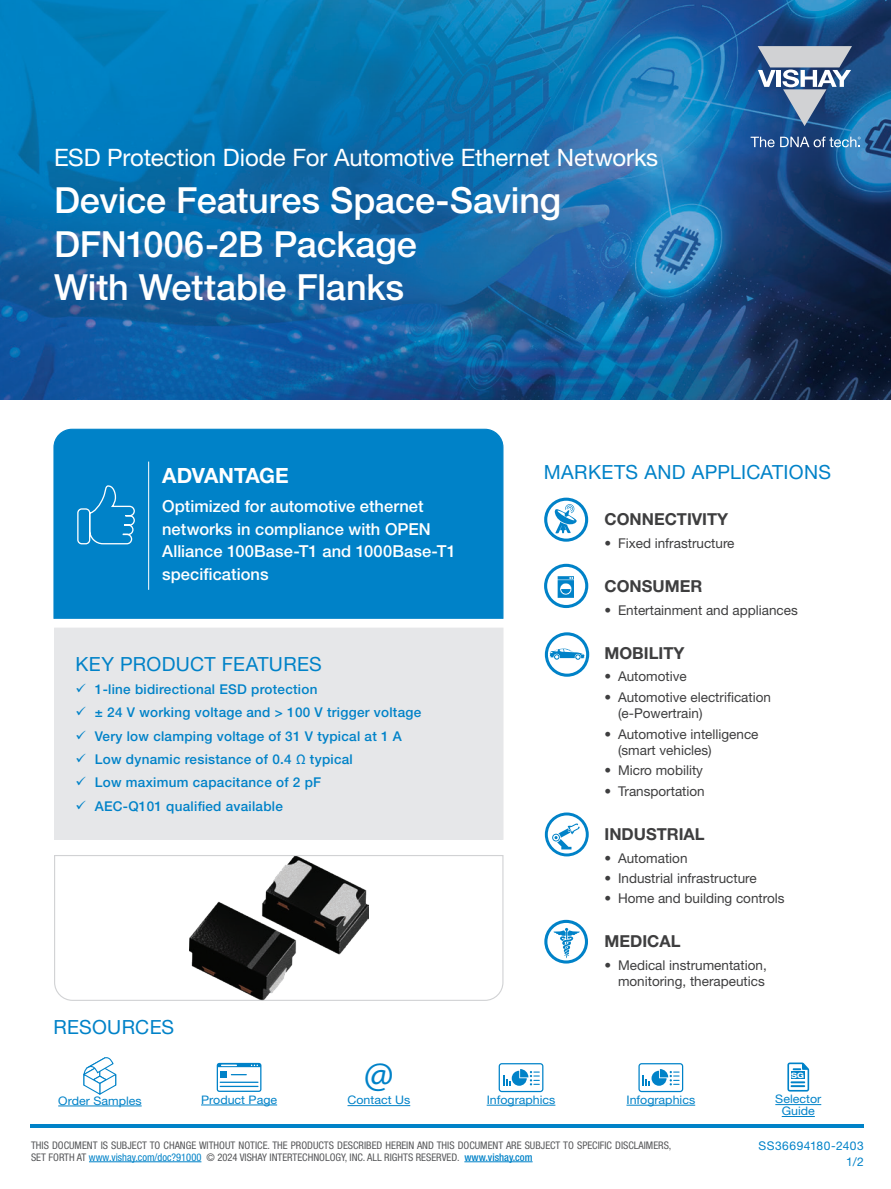
<style>
.page{position:relative;width:891px;height:1189px;background:#fff}
.page>*{position:absolute;margin:0;border:0;box-sizing:border-box;transform-origin:0 0}
.t1{font:39.9px "Myriad Pro";color:#0082c8}
.t2{font:500 36px/43.2px "Helvetica Neue LT Std";letter-spacing:-.005em;color:#fff}
.t3{font:24px "Helvetica Neue LT Std";letter-spacing:-.005em;color:#fff}
.t4{font:700 21px "Helvetica Neue LT Std";letter-spacing:-.01em;color:#fff}
.t5{font:19.5px "Helvetica Neue LT Std";letter-spacing:.015em;color:#0082c8}
.t6{font:500 16.5px/22.5px "Helvetica Neue LT Std";letter-spacing:.005em;color:#fff}
.t7{font:700 16.5px "Helvetica Neue LT Std";color:#3e3e3f}
.t8{font:13.5px/16.5px "Helvetica Neue LT Std";color:#3e3e3f}
.t9{font:500 13.5px/23.2px "Helvetica Neue LT Std";letter-spacing:.02em;color:#0082c8}
.t10{font:12px "Helvetica Neue LT Std";letter-spacing:.04em;color:#0082c8}
.t11{font:11.7px/11.9px "Helvetica Neue LT Std";color:#0082c8;text-align:center;scale:1.06 1}
.t12{font:condensed 10.5px/12px "Helvetica Neue LT Std";color:#57585a}
.t13{font:700 expanded 7.35px "Helvetica Neue LT Std";color:#fff}
.s1{color:#0082c8}
.s2{font-weight:500;color:#0082c8}
</style>
<div class="page">
<hr style="left:89px;top:1161px;width:112px;height:1px;background:#0082c8">
<hr style="left:464px;top:1161px;width:69px;height:1px;background:#0082c8">
<hr style="left:30px;top:1124px;width:834px;height:3px;background:#0082c8">
<img style="left:0;top:0;width:891px;height:400px">
<svg style="left:758px;top:46px;width:94px;height:80px;background:#708bac"></svg>
<svg style="left:751px;top:136px;width:110px;height:11px"></svg>
<div style="left:55px;top:628px;width:448px;height:211px;background:#e6e7e9"></div>
<div style="left:54px;top:627px;width:450px;height:212px;border:1px solid #e6e7e9"></div>
<div style="left:53px;top:428px;width:451px;height:191px;background:#0082c8"></div>
<svg style="left:77px;top:485px;width:58px;height:59px;background:#1a8fcd"></svg>
<hr style="left:148px;top:461px;width:1px;height:128px;background:#fff">
<svg style="left:54px;top:855px;width:450px;height:146px"></svg>
<svg style="left:545px;top:632px;width:44px;height:44px"></svg>
<svg style="left:545px;top:812px;width:44px;height:44px"></svg>
<hr style="left:348px;top:1104px;width:62px;height:1px;background:#0082c8">
<hr style="left:201px;top:1104px;width:76px;height:1px;background:#0082c8">
<svg style="left:217px;top:1062px;width:44px;height:29px"></svg>
<hr style="left:487px;top:1104px;width:68px;height:1px;background:#0082c8">
<svg style="left:499px;top:1063px;width:44px;height:28px"></svg>
<hr style="left:626px;top:1104px;width:69px;height:1px;background:#0082c8">
<svg style="left:638px;top:1063px;width:45px;height:28px"></svg>
<hr style="left:58px;top:1105px;width:84px;height:1px;background:#0082c8">
<svg style="left:83px;top:1057px;width:34px;height:38px"></svg>
<svg style="left:544px;top:497px;width:44px;height:44px"></svg>
<svg style="left:544px;top:919px;width:44px;height:44px"></svg>
<svg style="left:544px;top:563px;width:44px;height:45px"></svg>
<hr style="left:775px;top:1103px;width:46px;height:1px;background:#0082c8">
<hr style="left:782px;top:1115px;width:33px;height:1px;background:#0082c8">
<svg style="left:787px;top:1062px;width:22px;height:29px"></svg>
<div style="left:791px;top:1071px;width:13px;height:7px;background:#0082c8"></div>
<h3 class="t3" style="left:54px;top:143px;width:606px">ESD Protection Diode For Automotive Ethernet Networks</h3>
<h2 class="t2" style="left:54px;top:178px;width:509px">Device Features Space-Saving<br>DFN1006-2B Package<br>With Wettable Flanks</h2>
<h3 class="t4" style="left:162px;top:462px;width:128px">ADVANTAGE</h3>
<p class="t6" style="left:162px;top:494px;width:295px">Optimized for automotive ethernet networks in compliance with OPEN<br>Alliance 100Base-T1 and 1000Base-T1 specifications</p>
<h3 class="t5" style="left:75px;top:652px;width:248px">KEY PRODUCT FEATURES</h3>
<p class="t9" style="left:95px;top:677px;width:328px">1-line bidirectional ESD protection<br>± 24 V working voltage and &gt; 100 V trigger voltage Very low clamping voltage of 31 V typical at 1 A Low dynamic resistance of 0.4 Ω typical<br>Low maximum capacitance of 2 pF<br>AEC-Q101 qualified available</p>
<h3 class="t5" style="left:54px;top:1014px;width:122px">RESOURCES</h3>
<h1 class="t1" style="left:364px;top:1049px;width:31px">@</h1>
<h3 class="t5" style="left:544px;top:460px;width:289px">MARKETS AND APPLICATIONS</h3>
<p class="t7" style="left:605px;top:509px;width:125px">CONNECTIVITY</p>
<p class="t8" style="left:605px;top:534px;width:132px">• Fixed infrastructure</p>
<p class="t7" style="left:605px;top:576px;width:99px">CONSUMER</p>
<p class="t8" style="left:605px;top:601px;width:195px">• Entertainment and appliances</p>
<p class="t7" style="left:605px;top:642px;width:82px">MOBILITY</p>
<p class="t8" style="left:605px;top:668px;width:84px">• Automotive</p>
<p class="t8" style="left:618px;top:688px;width:155px;text-indent:-14px">• Automotive electrification (e-Powertrain)</p>
<p class="t8" style="left:618px;top:725px;width:142px;text-indent:-14px">• Automotive intelligence (smart vehicles)</p>
<p class="t8" style="left:605px;top:761px;width:100px">• Micro mobility</p>
<p class="t8" style="left:605px;top:782px;width:102px">• Transportation</p>
<p class="t7" style="left:605px;top:823px;width:102px">INDUSTRIAL</p>
<p class="t8" style="left:605px;top:849px;width:85px">• Automation</p>
<p class="t8" style="left:605px;top:869px;width:154px">• Industrial infrastructure</p>
<p class="t8" style="left:605px;top:889px;width:182px">• Home and building controls</p>
<p class="t7" style="left:605px;top:931px;width:78px">MEDICAL</p>
<p class="t8" style="left:605px;top:956px;width:164px;text-align:right">• Medical instrumentation, monitoring, therapeutics</p>
<p class="t13" style="left:791px;top:1070px;width:14px">SG</p>
<p class="t11" style="left:58px;top:1094px;width:80px">Order Samples</p>
<p class="t11" style="left:201px;top:1093px;width:73px">Product Page</p>
<p class="t11" style="left:487px;top:1093px;width:66px">Infographics</p>
<p class="t11" style="left:626px;top:1093px;width:66px">Infographics</p>
<p class="t11" style="left:775px;top:1092px;width:45px">Selector<br>Guide</p>
<p class="t11" style="left:348px;top:1093px;width:61px">Contact Us</p>
<p class="t12" style="left:31px;top:1138px;width:642px">THIS DOCUMENT IS SUBJECT TO CHANGE WITHOUT NOTICE. THE PRODUCTS DESCRIBED HEREIN AND THIS DOCUMENT ARE SUBJECT TO SPECIFIC DISCLAIMERS,<br>SET FORTH AT <span class="s1">www.vishay.com/doc?91000</span> © 2024 VISHAY INTERTECHNOLOGY, INC. ALL RIGHTS RESERVED. <span class="s2">www.vishay.com</span></p>
<p class="t10" style="left:758px;top:1137px;width:107px">SS36694180-2403</p>
<p class="t10" style="left:846px;top:1154px;width:19px">1/2</p>
</div>
